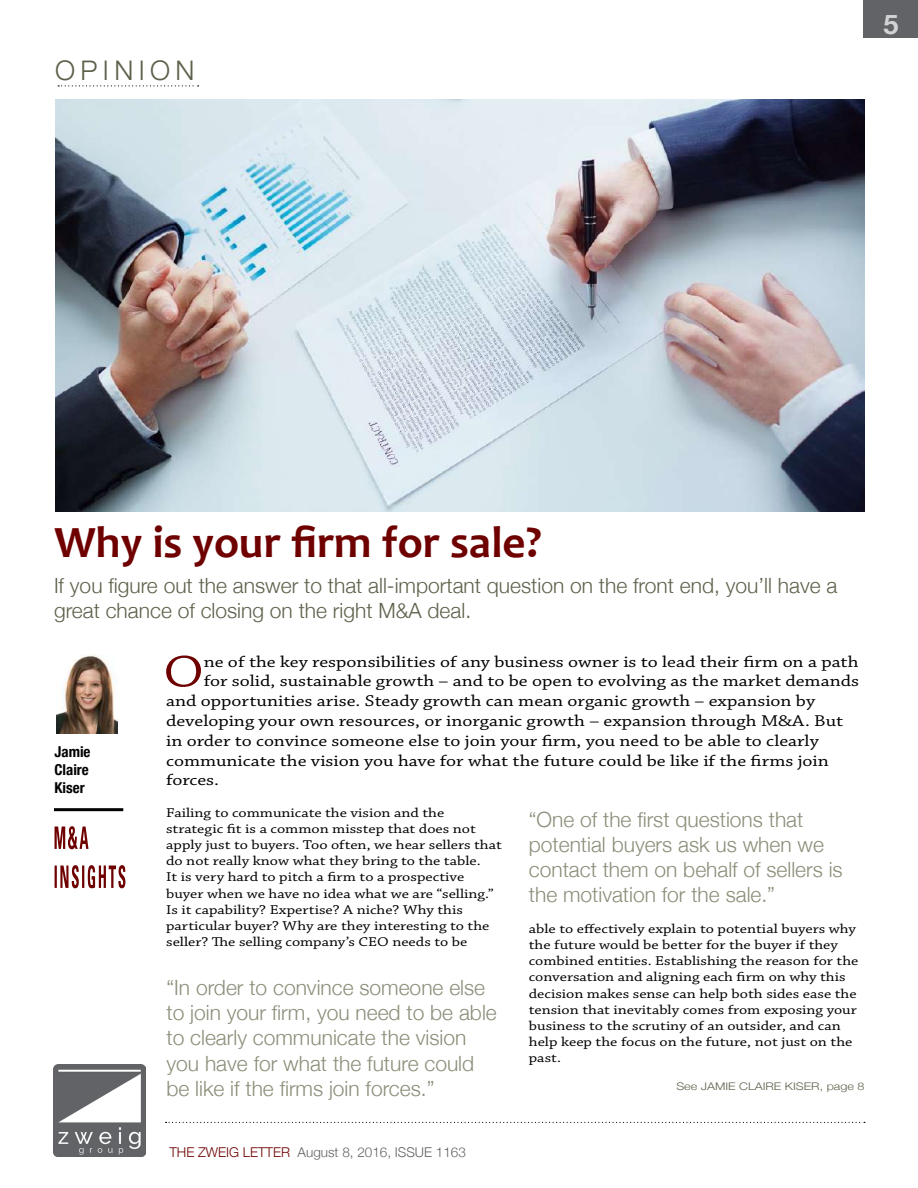
<style>
.page{position:relative;width:918px;height:1188px;background:#fff}
.page>*{position:absolute;margin:0;border:0;box-sizing:border-box;transform-origin:0 0}
.t1{font:46.95px "Chaparral Pro";color:#6f0000;scale:1.2 1}
.t2{font:700 45px "Candara";color:#6f0000}
.t3{font:300 27px "Helvetica Neue";letter-spacing:.2em;color:#5f604b}
.t4{font:700 27px "Helvetica Neue";color:#d1d3d4}
.t5{font:300 21px/25.2px "Helvetica Neue";color:#8c8d79}
.t6{font:300 21px/25.2px "Helvetica Neue";color:#5f604b}
.t7{font:16.5px "Chaparral Pro";color:#000;scale:1.2 1}
.t8{font:700 condensed 15px/18px "Helvetica Neue";color:#000;text-align:justify}
.t9{font:13.5px/16.2px "Chaparral Pro";color:#000;scale:1.2 1}
.t10{font:300 13.5px "Helvetica Neue";color:#626366}
.t11{font:300 10.5px "Helvetica Neue";color:#5f604b;scale:1.2 1}
.s1{color:#6f0000}
</style>
<div class="page">
<img style="left:53px;top:1064px;width:93px;height:92px">
<div style="left:864px;top:0;width:54px;height:38px;background:#626366"></div>
<svg style="left:166px;top:1122px;width:699px;height:1px"></svg>
<img style="left:55px;top:99px;width:810px;height:413px">
<svg style="left:58px;top:85px;width:141px;height:1px"></svg>
<hr style="left:54px;top:808px;width:69px;height:3px;background:#000">
<img style="left:56px;top:654px;width:62px;height:80px">
<svg style="left:55px;top:865px;width:70px;height:23px"></svg>
<svg style="left:55px;top:826px;width:34px;height:23px"></svg>
<h3 class="t3" style="left:55px;top:49px;width:141px">OPINION</h3>
<h3 class="t4" style="left:883px;top:3px;width:17px">5</h3>
<h2 class="t2" style="left:55px;top:514px;width:488px">Why is your firm for sale?</h2>
<h3 class="t6" style="left:54px;top:571px;width:785px">If you figure out the answer to that all-important question on the front end, you’ll have a great chance of closing on the right M&amp;A deal.</h3>
<p class="t8" style="left:55px;top:742px;width:38px">Jamie Claire Kiser</p>
<h1 class="t1" style="left:163px;top:646px;width:35px">O</h1>
<p class="t7" style="left:204px;top:652px;width:547px">ne of the key responsibilities of any business owner is to lead their firm on a path</p>
<p class="t7" style="left:204px;top:672px;width:548px">for solid, sustainable growth – and to be open to evolving as the market demands</p>
<p class="t7" style="left:166px;top:692px;width:542px">and opportunities arise. Steady growth can mean organic growth – expansion by</p>
<p class="t7" style="left:166px;top:712px;width:566px">developing your own resources, or inorganic growth – expansion through M&amp;A. But</p>
<p class="t7" style="left:166px;top:732px;width:545px">in order to convince someone else to join your firm, you need to be able to clearly</p>
<p class="t7" style="left:166px;top:751px;width:554px">communicate the vision you have for what the future could be like if the firms join</p>
<p class="t7" style="left:166px;top:771px;width:46px">forces.</p>
<p class="t9" style="left:166px;top:805px;width:281px">Failing to communicate the vision and the strategic fit is a common misstep that does not apply just to buyers. Too often, we hear sellers that do not really know what they bring to the table.<br>It is very hard to pitch a firm to a prospective buyer when we have no idea what we are “selling.” Is it capability? Expertise? A niche? Why this particular buyer? Why are they interesting to the seller? The selling company’s CEO needs to be</p>
<h3 class="t5" style="left:167px;top:973px;width:332px">“In order to convince someone else to join your firm, you need to be able to clearly communicate the vision you have for what the future could be like if the firms join forces.”</h3>
<p class="t10" style="left:169px;top:1142px;width:298px"><span class="s1">THE ZWEIG LETTER</span> August 8, 2016, ISSUE 1163</p>
<h3 class="t5" style="left:529px;top:805px;width:315px">“One of the first questions that potential buyers ask us when we contact them on behalf of sellers is the motivation for the sale.”</h3>
<p class="t9" style="left:529px;top:921px;width:276px">able to effectively explain to potential buyers why the future would be better for the buyer if they combined entities. Establishing the reason for the conversation and aligning each firm on why this decision makes sense can help both sides ease the tension that inevitably comes from exposing your business to the scrutiny of an outsider, and can help keep the focus on the future, not just on the past.</p>
<p class="t11" style="left:676px;top:1078px;width:158px">See JAMIE CLAIRE KISER, page 8</p>
</div>
